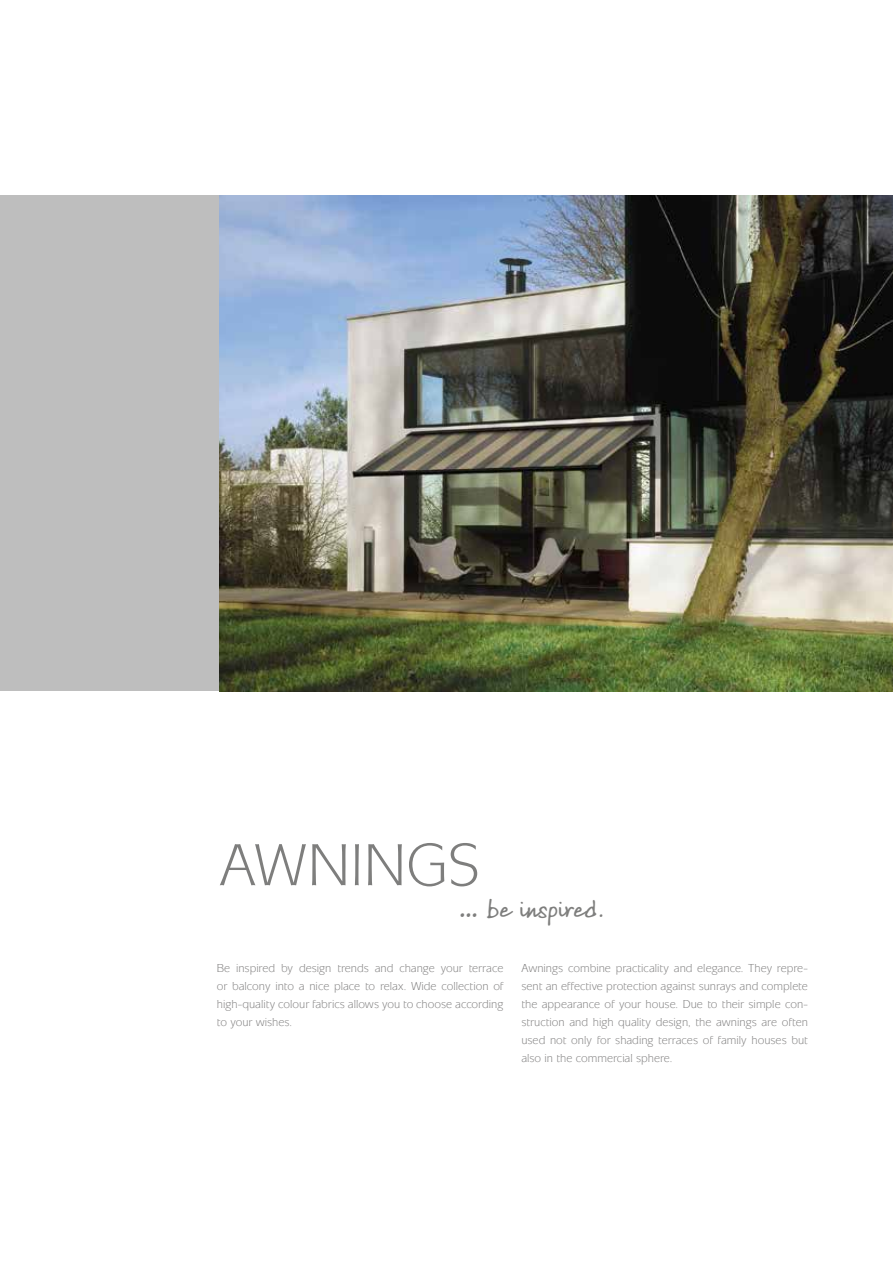
<style>
.page{position:relative;width:893px;height:1263px;background:#fff}
.page>*{position:absolute;margin:0;border:0;box-sizing:border-box;transform-origin:0 0}
.t1{font:61.5px "Mixage Itc TOT";color:#7e7e7d}
.t2{font:700 24px "Claudias Hand Pro";color:#7e7e7d}
.t3{font:12px/18px "Mixage Itc TOT";color:#7c7b7b;text-align:justify}
</style>
<div class="page">
<div style="left:0;top:196px;width:251px;height:495px;background:#bebebe"></div>
<img style="left:219px;top:196px;width:674px;height:495px">
<h1 class="t1" style="left:219px;top:831px;width:262px">AWNINGS</h1>
<h2 class="t2" style="left:459px;top:894px;width:146px">… be inspired.</h2>
<p class="t3" style="left:217px;top:959px;width:288px">Be inspired by design trends and change your terrace or balcony into a nice place to relax. Wide collection of high-quality colour fabrics allows you to choose according to your wishes.</p>
<p class="t3" style="left:521px;top:959px;width:288px">Awnings combine practicality and elegance. They repre&shy;sent an effective protection against sunrays and complete the appearance of your house. Due to their simple con&shy;struction and high quality design, the awnings are often used not only for shading terraces of family houses but also in the commercial sphere.</p>
</div>
